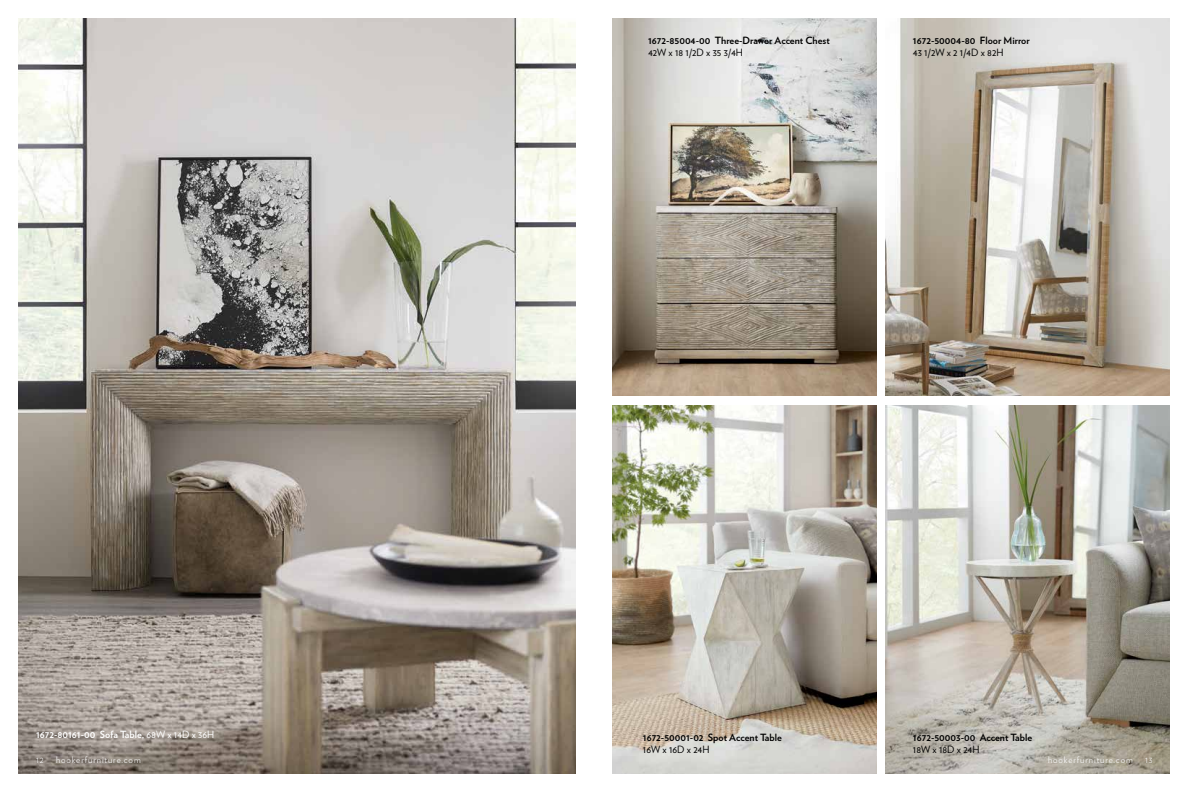
<style>
.page{position:relative;width:1188px;height:792px;background:#fff}
.page>*{position:absolute;margin:0;border:0;box-sizing:border-box;transform-origin:0 0}
.t1{font:700 10px "Verlag";color:#000}
.t2{font:10px "Verlag";color:#000}
.t3{font:700 10px "Verlag";color:#fff}
.t4{font:300 9px "Verlag";letter-spacing:.1em;color:#fff}
.s1{font-weight:400}
</style>
<div class="page">
<img style="left:612px;top:18px;width:265px;height:378px">
<img style="left:612px;top:405px;width:265px;height:369px">
<img style="left:886px;top:405px;width:284px;height:369px">
<img style="left:886px;top:18px;width:284px;height:378px">
<img style="left:18px;top:18px;width:558px;height:756px">
<p class="t3" style="left:36px;top:726px;width:180px">1672-80161-00 Sofa Table, <span class="s1">68W x 14D x 36H</span></p>
<p class="t1" style="left:648px;top:33px;width:183px">1672-85004-00 Three-Drawer Accent Chest</p>
<p class="t2" style="left:648px;top:45px;width:97px">42W x 18 1/2D x 35 3/4H</p>
<p class="t1" style="left:913px;top:33px;width:118px">1672-50004-80 Floor Mirror</p>
<p class="t2" style="left:913px;top:45px;width:92px">43 1/2W x 2 1/4D x 82H</p>
<p class="t1" style="left:643px;top:730px;width:140px">1672-50001-02 Spot Accent Table</p>
<p class="t2" style="left:643px;top:742px;width:68px">16W x 16D x 24H</p>
<p class="t1" style="left:913px;top:730px;width:121px">1672-50003-00 Accent Table</p>
<p class="t2" style="left:913px;top:742px;width:68px">18W x 18D x 24H</p>
<p class="t4" style="left:36px;top:753px;width:9px">12</p>
<p class="t4" style="left:56px;top:753px;width:86px">hookerfurniture.com</p>
<p class="t4" style="left:1048px;top:753px;width:86px">hookerfurniture.com</p>
<p class="t4" style="left:1145px;top:753px;width:9px">13</p>
</div>
